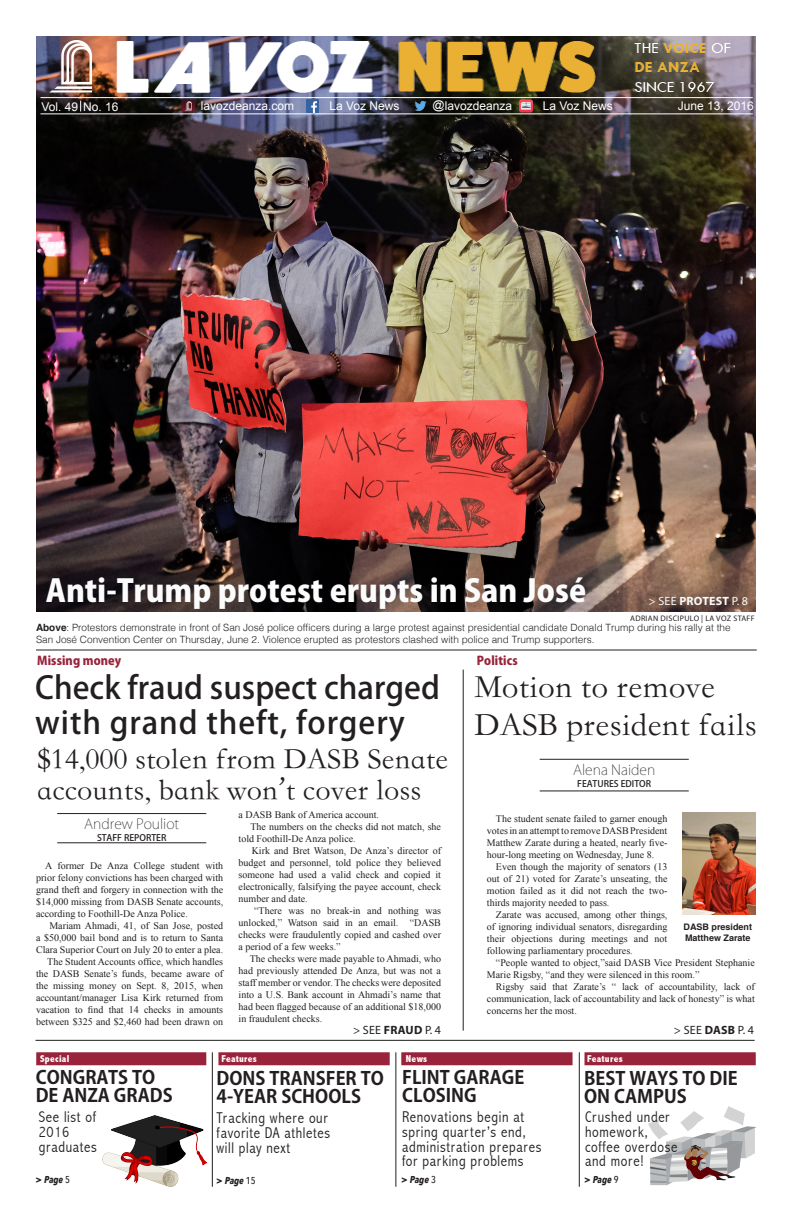
<style>
.page{position:relative;width:792px;height:1224px;background:#fff}
.page>*{position:absolute;margin:0;border:0;box-sizing:border-box;transform-origin:0 0}
.t1{font:33px "ST Song";color:#231f20}
.t2{font:500 31px/35px "Koz Go Pr 6 N";color:#231f20}
.t3{font:800 30.7px "Koz Go Pr 6 N";color:#fcfcfc}
.t4{font:30px/31px "ST Song";color:#231f20}
.t5{font:700 18.2px/18px "Koz Go Pr 6 N";color:#231f20}
.t6{font:300 condensed 15.6px/14.7px "Abadi";letter-spacing:.04em;color:#231f20}
.t7{font:200 14px "Koz Go Pr 6 N";color:#231f20}
.t8{font:12px "Arial";color:#fff}
.t9{font:12px "Myriad Pro";letter-spacing:.02em;color:#231f20}
.t10{font:800 12px "Koz Go Pr 6 N";color:#99233a}
.t11{font:12px "Myriad Pro";color:#fafafa}
.t12{font:10px/12px "Times New Roman";color:#231f20;text-align:justify}
.t13{font:300 10px "Helvetica";color:#231f20}
.t14{font:800 condensed 10px "Abadi";letter-spacing:.03em;color:#fff}
.t15{font:italic 700 10px "Avenir Next Condensed";color:#231f20}
.t16{font:500 9px "Koz Go Pr 6 N";color:#231f20}
.t17{font:700 9px "Helvetica";color:#231f20}
.t18{font:8px "Myriad Pro";letter-spacing:.04em;color:#231f20}
.s1{font-weight:700}
.s2{font-weight:500;font-style:normal}
</style>
<div class="page">
<img style="left:102px;top:1115px;width:105px;height:72px">
<img style="left:36px;top:36px;width:720px;height:576px">
<hr style="left:40px;top:113px;width:713px;height:1px;background:#fff">
<svg style="left:306px;top:100px;width:13px;height:12px"></svg>
<svg style="left:182px;top:100px;width:13px;height:12px"></svg>
<img style="left:412px;top:98px;width:17px;height:16px">
<img style="left:519px;top:100px;width:14px;height:13px">
<img style="left:50px;top:39px;width:686px;height:58px">
<hr style="left:40px;top:97px;width:713px;height:1px;background:#fff">
<img style="left:683px;top:812px;width:73px;height:102px">
<hr style="left:395px;top:1052px;width:1px;height:135px;background:#231f20">
<hr style="left:212px;top:1052px;width:1px;height:135px;background:#231f20">
<hr style="left:579px;top:1052px;width:1px;height:135px;background:#231f20">
<div style="left:36px;top:1052px;width:170px;height:13px;background:#99233a"></div>
<div style="left:401px;top:1052px;width:172px;height:13px;background:#99233a"></div>
<div style="left:218px;top:1052px;width:172px;height:13px;background:#99233a"></div>
<div style="left:585px;top:1052px;width:171px;height:13px;background:#99233a"></div>
<hr style="left:35px;top:1040px;width:720px;height:1px;background:#231f20">
<hr style="left:36px;top:650px;width:721px;height:1px;background:#231f20">
<hr style="left:540px;top:759px;width:149px;height:1px;background:#231f20">
<hr style="left:540px;top:791px;width:149px;height:1px;background:#231f20">
<hr style="left:57px;top:813px;width:149px;height:1px;background:#231f20">
<hr style="left:57px;top:843px;width:149px;height:1px;background:#231f20">
<hr style="left:463px;top:670px;width:1px;height:361px;background:#231f20">
<svg style="left:648px;top:1106px;width:109px;height:79px"></svg>
<p class="t8" style="left:42px;top:99px;width:78px">Vol. 49 No. 16</p>
<p class="t8" style="left:201px;top:98px;width:95px">lavozdeanza.com</p>
<p class="t8" style="left:329px;top:98px;width:72px">La Voz News</p>
<p class="t8" style="left:433px;top:98px;width:81px">@lavozdeanza</p>
<p class="t8" style="left:543px;top:98px;width:72px">La Voz News</p>
<p class="t8" style="left:678px;top:98px;width:78px">June 13, 2016</p>
<p class="t3" style="left:46px;top:574px;width:542px">Anti-Trump protest erupts in San José</p>
<p class="t11" style="left:649px;top:594px;width:101px">&gt; SEE <span class="s1">PROTEST</span> P. 8</p>
<p class="t18" style="left:630px;top:613px;width:126px">ADRIAN DISCIPULO | LA VOZ STAFF</p>
<p class="t13" style="left:36px;top:618px;width:696px"><span class="s1">Above</span>: Protestors demonstrate in front of San José police officers during a large protest against presidential candidate Donald Trump during his rally at the</p>
<p class="t13" style="left:36px;top:630px;width:560px">San José Convention Center on Thursday, June 2. Violence erupted as protestors clashed with police and Trump supporters.</p>
<p class="t10" style="left:37px;top:653px;width:86px">Missing money</p>
<p class="t10" style="left:477px;top:653px;width:43px">Politics</p>
<p class="t2" style="left:35px;top:671px;width:406px">Check fraud suspect charged with grand theft, forgery</p>
<p class="t4" style="left:37px;top:744px;width:413px">$14,000 stolen from DASB Senate accounts, bank won’t cover loss</p>
<p class="t1" style="left:474px;top:668px;width:242px">Motion to remove</p>
<p class="t1" style="left:474px;top:706px;width:284px">DASB president fails</p>
<p class="t7" style="left:573px;top:762px;width:84px">Alena Naiden</p>
<p class="t16" style="left:577px;top:778px;width:75px">FEATURES EDITOR</p>
<p class="t7" style="left:84px;top:816px;width:97px">Andrew Pouliot</p>
<p class="t16" style="left:97px;top:832px;width:71px">STAFF REPORTER</p>
<p class="t12" style="left:36px;top:860px;width:189px;text-indent:9px">A former De Anza College student with prior felony convictions has been charged with grand theft and forgery in connection with the $14,000 missing from DASB Senate accounts, according to Foothill-De Anza Police.</p>
<p class="t12" style="left:36px;top:920px;width:189px;text-indent:13px">Mariam Ahmadi, 41, of San Jose, posted a $50,000 bail bond and is to return to Santa Clara Superior Court on July 20 to enter a plea.</p>
<p class="t12" style="left:36px;top:956px;width:189px;text-indent:11px">The Student Accounts office, which handles the DASB Senate’s funds, became aware of the missing money on Sept. 8, 2015, when accountant/manager Lisa Kirk returned from vacation to find that 14 checks in amounts between $325 and $2,460 had been drawn on</p>
<p class="t12" style="left:239px;top:809px;width:142px">a DASB Bank of America account.</p>
<p class="t12" style="left:239px;top:821px;width:204px;text-indent:12px">The numbers on the checks did not match, she told Foothill-De Anza police.</p>
<p class="t12" style="left:239px;top:845px;width:204px;text-indent:13px">Kirk and Bret Watson, De Anza’s director of budget and personnel, told police they believed someone had used a valid check and copied it electronically, falsifying the payee account, check number and date.</p>
<p class="t12" style="left:239px;top:905px;width:204px;text-indent:16px">“There was no break-in and nothing was unlocked,” Watson said in an email. “DASB checks were fraudulently copied and cashed over a period of a few weeks.”</p>
<p class="t12" style="left:239px;top:953px;width:204px;text-indent:11px">The checks were made payable to Ahmadi, who had previously attended De Anza, but was not a staff member or vendor. The checks were deposited into a U.S. Bank account in Ahmadi’s name that had been flagged because of an additional $18,000 in fraudulent checks.</p>
<p class="t12" style="left:487px;top:813px;width:182px;text-indent:9px">The student senate failed to garner enough votes in an attempt to remove DASB President Matthew Zarate during a heated, nearly five&shy;hour-long meeting on Wednesday, June 8.</p>
<p class="t12" style="left:487px;top:861px;width:182px;text-indent:9px">Even though the majority of senators (13 out of 21) voted for Zarate’s unseating, the motion failed as it did not reach the two&shy;thirds majority needed to pass.</p>
<p class="t12" style="left:487px;top:909px;width:182px;text-indent:9px">Zarate was accused, among other things, of ignoring individual senators, disregarding their objections during meetings and not following parliamentary procedures.</p>
<p class="t12" style="left:487px;top:957px;width:269px;text-indent:9px">“People wanted to object,”said DASB Vice President Stephanie<br>Marie Rigsby, “and they were silenced in this room.”</p>
<p class="t12" style="left:487px;top:981px;width:269px;text-indent:9px">Rigsby said that Zarate’s “ lack of accountability, lack of communication, lack of accountability and lack of honesty” is what concerns her the most.</p>
<p class="t17" style="left:684px;top:920px;width:70px">DASB president</p>
<p class="t17" style="left:685px;top:931px;width:67px">Matthew Zarate</p>
<p class="t9" style="left:353px;top:1022px;width:89px">&gt; SEE <span class="s1">FRAUD</span> P. 4</p>
<p class="t9" style="left:674px;top:1023px;width:82px">&gt; SEE <span class="s1">DASB</span> P. 4</p>
<p class="t14" style="left:40px;top:1053px;width:31px">Special</p>
<p class="t14" style="left:406px;top:1053px;width:23px">News</p>
<p class="t14" style="left:587px;top:1053px;width:37px">Features</p>
<p class="t14" style="left:221px;top:1053px;width:37px">Features</p>
<p class="t5" style="left:36px;top:1069px;width:121px">CONGRATS TO</p>
<p class="t5" style="left:36px;top:1087px;width:138px">DE ANZA GRADS</p>
<p class="t6" style="left:39px;top:1110px;width:59px">See list of</p>
<p class="t6" style="left:39px;top:1124px;width:32px">2016</p>
<p class="t6" style="left:39px;top:1139px;width:60px">graduates</p>
<p class="t5" style="left:217px;top:1070px;width:169px">DONS TRANSFER TO<br>4-YEAR SCHOOLS</p>
<p class="t6" style="left:217px;top:1111px;width:115px">Tracking where our favorite DA athletes will play next</p>
<p class="t5" style="left:402px;top:1069px;width:124px">FLINT GARAGE<br>CLOSING</p>
<p class="t6" style="left:402px;top:1110px;width:141px">Renovations begin at spring quarter’s end, administration prepares for parking problems</p>
<p class="t5" style="left:584px;top:1069px;width:155px">BEST WAYS TO DIE<br>ON CAMPUS</p>
<p class="t6" style="left:585px;top:1110px;width:94px">Crushed under homework, coffee overdose</p>
<p class="t6" style="left:585px;top:1154px;width:60px">and more!</p>
<p class="t15" style="left:35px;top:1174px;width:36px">&gt; Page <span class="s2">5</span></p>
<p class="t15" style="left:216px;top:1175px;width:41px">&gt; Page <span class="s2">15</span></p>
<p class="t15" style="left:401px;top:1174px;width:36px">&gt; Page <span class="s2">3</span></p>
<p class="t15" style="left:584px;top:1174px;width:36px">&gt; Page <span class="s2">9</span></p>
</div>
